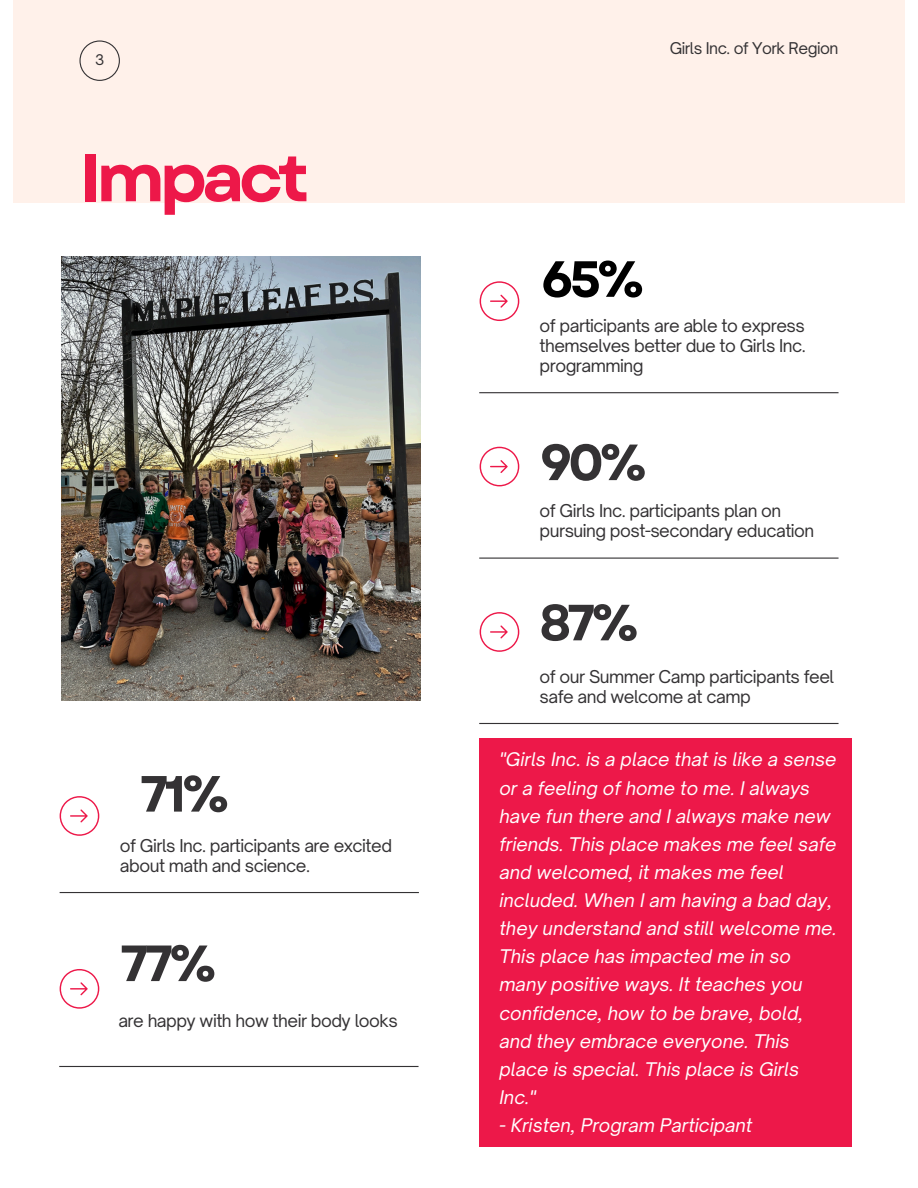
<style>
.page{position:relative;width:918px;height:1188px;background:#fff}
.page>*{position:absolute;margin:0;border:0;box-sizing:border-box;transform-origin:0 0}
.t1{font:700 67.8px "Garet";letter-spacing:-.08em;color:#ed1849}
.t2{font:700 50.85px "Garet";letter-spacing:-.08em;color:#343234}
.t3{font:700 50.85px "Garet";color:#000}
.t4{font:italic 18px/28.2px "Open Sauce One";color:#fff}
.t5{font:16.95px/20.1px "Open Sauce One";letter-spacing:-.03em;color:#343234}
.t6{font:15.45px "Open Sauce One";letter-spacing:-.03em;color:#343234}
.t7{font:14.1px "Open Sauce One";color:#343234}
</style>
<div class="page">
<div style="left:13px;top:0;width:892px;height:202px;background:#fff1ea"></div>
<div style="left:479px;top:739px;width:372px;height:408px;background:#ed1849"></div>
<svg style="left:79px;top:40px;width:41px;height:41px"></svg>
<hr style="left:479px;top:392px;width:360px;height:1px;background:#343234">
<hr style="left:479px;top:558px;width:360px;height:1px;background:#343234">
<hr style="left:479px;top:723px;width:360px;height:1px;background:#343234">
<img style="left:61px;top:257px;width:359px;height:443px">
<svg style="left:479px;top:281px;width:41px;height:40px"></svg>
<svg style="left:479px;top:446px;width:41px;height:41px"></svg>
<svg style="left:479px;top:612px;width:41px;height:40px"></svg>
<svg style="left:59px;top:796px;width:41px;height:40px"></svg>
<hr style="left:60px;top:892px;width:359px;height:1px;background:#343234">
<svg style="left:59px;top:969px;width:41px;height:40px"></svg>
<hr style="left:59px;top:1066px;width:360px;height:1px;background:#343234">
<p class="t7" style="left:95px;top:51px;width:11px">3</p>
<p class="t1" style="left:79px;top:129px;width:231px">Impact</p>
<h2 class="t2" style="left:140px;top:757px;width:91px">71%</h2>
<h3 class="t5" style="left:120px;top:836px;width:274px">of Girls Inc. participants are excited about math and science.</h3>
<p class="t2" style="left:120px;top:927px;width:98px">77%</p>
<h2 class="t5" style="left:118px;top:1011px;width:281px">are happy with how their body looks</h2>
<p class="t6" style="left:670px;top:39px;width:170px">Girls Inc. of York Region</p>
<h1 class="t3" style="left:541px;top:242px;width:105px">65%</h1>
<h3 class="t5" style="left:540px;top:315px;width:268px;text-align:justify">of participants are able to express themselves better due to Girls Inc. programming</h3>
<p class="t2" style="left:540px;top:426px;width:109px">90%</p>
<h2 class="t5" style="left:540px;top:501px;width:276px">of Girls Inc. participants plan on pursuing post-secondary education</h2>
<h2 class="t2" style="left:540px;top:586px;width:101px">87%</h2>
<h3 class="t5" style="left:540px;top:666px;width:296px">of our Summer Camp participants feel safe and welcome at camp</h3>
<p class="t4" style="left:499px;top:746px;width:339px">"Girls Inc. is a place that is like a sense or a feeling of home to me. I always have fun there and I always make new friends. This place makes me feel safe and welcomed, it makes me feel included. When I am having a bad day, they understand and still welcome me.<br>This place has impacted me in so many positive ways. It teaches you confidence, how to be brave, bold, and they embrace everyone. This place is special. This place is Girls<br>Inc."</p>
<p class="t4" style="left:499px;top:1111px;width:255px">- Kristen, Program Participant</p>
</div>
